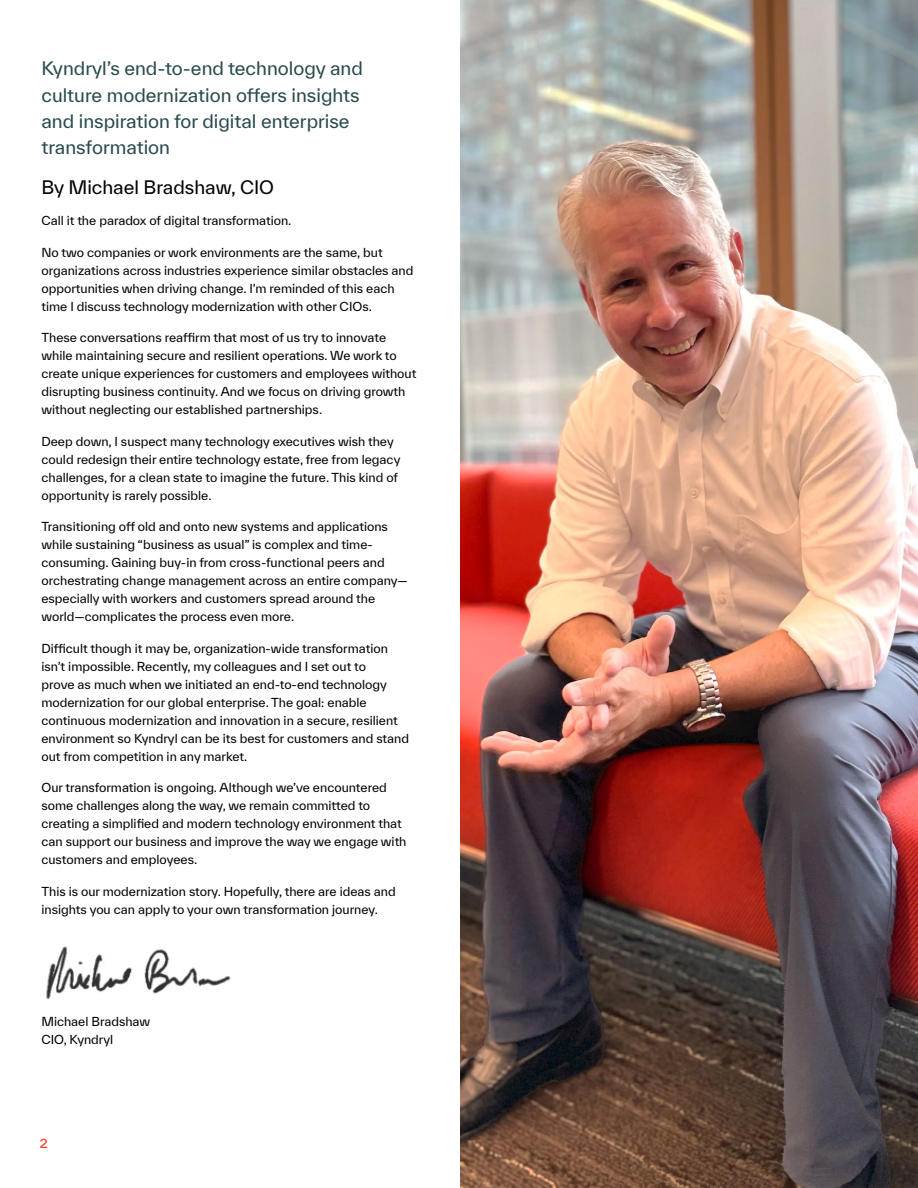
<style>
.page{position:relative;width:918px;height:1188px;background:#fff}
.page>*{position:absolute;margin:0;border:0;box-sizing:border-box;transform-origin:0 0}
.K-Body_copy{font:18px/26.2px "TWK Everett";color:#294a4d}
.K-Body_copy-2{font:18px "TWK Everett";color:#000}
.K-Body_copy-3{font:12px/18px "TWK Everett";color:#000101}
.K-Body_copy-4{font:12px "TWK Everett";color:#000}
.t1{font:500 12px "TWK Everett";color:#ff462d}
</style>
<div class="page">
<img style="left:461px;top:0;width:457px;height:1188px">
<img style="left:46px;top:946px;width:185px;height:53px">
<p class="K-Body_copy" style="left:41px;top:55px;width:323px">Kyndryl’s end-to-end technology and culture modernization offers insights and inspiration for digital enterprise transformation</p>
<p class="K-Body_copy-2" style="left:41px;top:175px;width:234px">By Michael Bradshaw, CIO</p>
<p class="K-Body_copy-4" style="left:41px;top:213px;width:252px">Call it the paradox of digital transformation.</p>
<p class="K-Body_copy-3" style="left:41px;top:243px;width:374px">No two companies or work environments are the same, but organizations across industries experience similar obstacles and opportunities when driving change. I’m reminded of this each time I discuss technology modernization with other CIOs.</p>
<p class="K-Body_copy-3" style="left:41px;top:329px;width:376px">These conversations reaffirm that most of us try to innovate while maintaining secure and resilient operations. We work to create unique experiences for customers and employees without disrupting business continuity. And we focus on driving growth without neglecting our established partnerships.</p>
<p class="K-Body_copy-3" style="left:41px;top:432px;width:360px">Deep down, I suspect many technology executives wish they could redesign their entire technology estate, free from legacy challenges, for a clean state to imagine the future. This kind of opportunity is rarely possible.</p>
<p class="K-Body_copy-3" style="left:41px;top:518px;width:368px">Transitioning off old and onto new systems and applications while sustaining “business as usual” is complex and time&shy;consuming. Gaining buy-in from cross-functional peers and orchestrating change management across an entire company— especially with workers and customers spread around the world—complicates the process even more.</p>
<p class="K-Body_copy-3" style="left:41px;top:639px;width:369px">Difficult though it may be, organization-wide transformation isn’t impossible. Recently, my colleagues and I set out to<br>prove as much when we initiated an end-to-end technology modernization for our global enterprise. The goal: enable continuous modernization and innovation in a secure, resilient environment so Kyndryl can be its best for customers and stand out from competition in any market.</p>
<p class="K-Body_copy-3" style="left:41px;top:779px;width:367px">Our transformation is ongoing. Although we’ve encountered some challenges along the way, we remain committed to creating a simplified and modern technology environment that can support our business and improve the way we engage with customers and employees.</p>
<p class="K-Body_copy-3" style="left:41px;top:882px;width:356px">This is our modernization story. Hopefully, there are ideas and insights you can apply to your own transformation journey.</p>
<p class="K-Body_copy-3" style="left:41px;top:1013px;width:110px">Michael Bradshaw</p>
<p class="K-Body_copy-3" style="left:41px;top:1031px;width:73px">CIO, Kyndryl</p>
<p class="t1" style="left:40px;top:1135px;width:10px">2</p>
</div>
